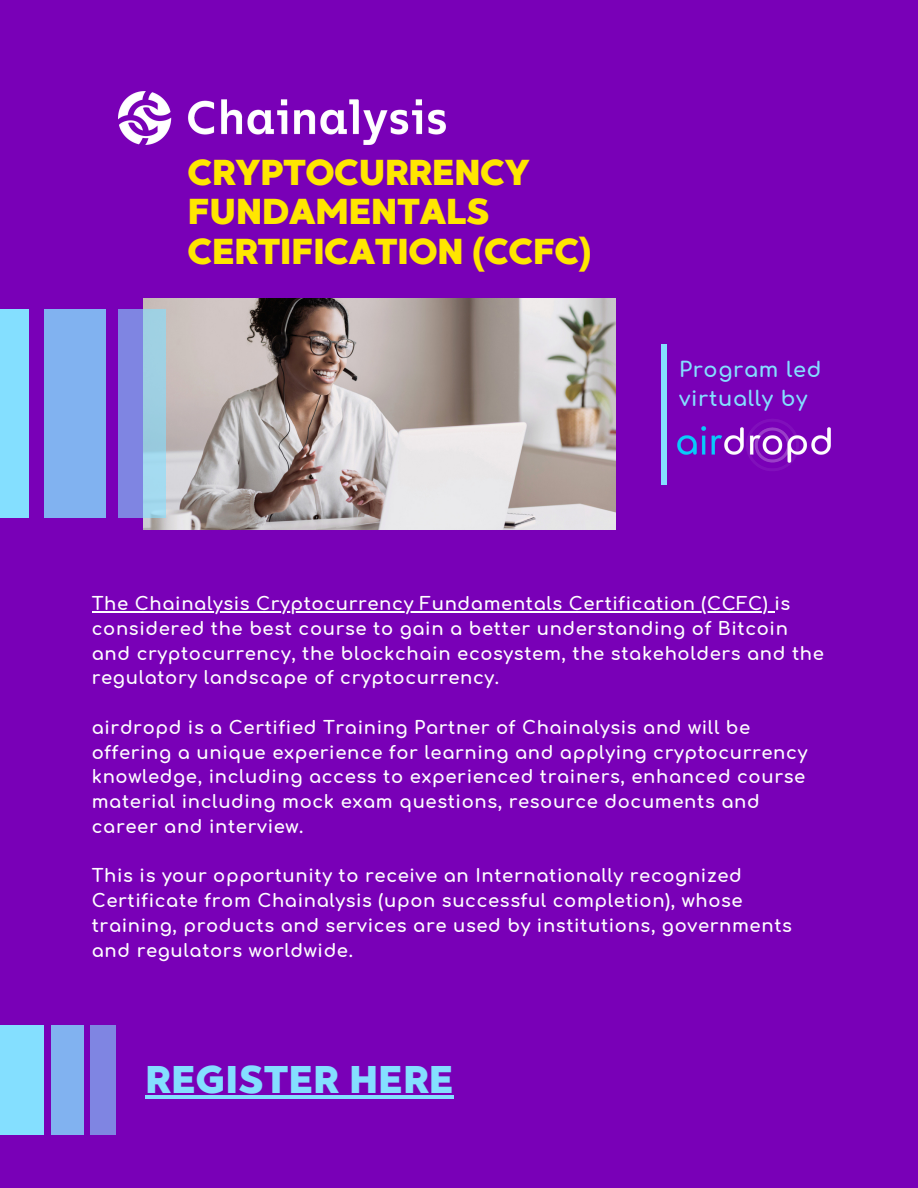
<style>
.page{position:relative;width:918px;height:1188px;background:#7900b7}
.page>*{position:absolute;margin:0;border:0;box-sizing:border-box;transform-origin:0 0}
.t1{font:38.55px "MADE Good Time Grotesk";color:#84dfff}
.t2{font:36px/39.3px "MADE Good Time Grotesk";letter-spacing:-.02em;color:#ffe600}
.t3{font:700 20.85px/28.5px "Comfortaa";letter-spacing:.035em;color:#84dfff}
.t4{font:700 18px/24.8px "Comfortaa";letter-spacing:.035em;color:#fff}
</style>
<div class="page">
<img style="left:143px;top:299px;width:473px;height:231px">
<div style="left:661px;top:344px;width:6px;height:140px;background:#84dfff"></div>
<img style="left:118px;top:92px;width:328px;height:53px">
<img style="left:677px;top:419px;width:154px;height:52px">
<div style="left:0;top:309px;width:29px;height:208px;background:#84dfff"></div>
<svg style="left:118px;top:309px;width:48px;height:208px;background:#8da8e3"></svg>
<div style="left:44px;top:309px;width:61px;height:208px;background:#81b2f0"></div>
<div style="left:0;top:1025px;width:44px;height:110px;background:#84dfff"></div>
<div style="left:91px;top:1025px;width:25px;height:110px;background:#7f85e2"></div>
<div style="left:52px;top:1025px;width:32px;height:110px;background:#81b2f0"></div>
<hr style="left:92px;top:611px;width:682px;height:1px;background:#fff">
<hr style="left:145px;top:1095px;width:309px;height:3px;background:#84dfff">
<p class="t2" style="left:187px;top:153px;width:406px">CRYPTOCURRENCY<br>FUNDAMENTALS<br>CERTIFICATION (CCFC)</p>
<h2 class="t3" style="left:679px;top:356px;width:144px">Program led virtually by</h2>
<p class="t4" style="left:92px;top:592px;width:734px">The Chainalysis Cryptocurrency Fundamentals Certification (CCFC) is considered the best course to gain a better understanding of Bitcoin and cryptocurrency, the blockchain ecosystem, the stakeholders and the regulatory landscape of cryptocurrency.</p>
<p class="t4" style="left:92px;top:716px;width:717px">airdropd is a Certified Training Partner of Chainalysis and will be offering a unique experience for learning and applying cryptocurrency knowledge, including access to experienced trainers, enhanced course material including mock exam questions, resource documents and career and interview.</p>
<p class="t4" style="left:92px;top:864px;width:702px">This is your opportunity to receive an Internationally recognized Certificate from Chainalysis (upon successful completion), whose training, products and services are used by institutions, governments and regulators worldwide.</p>
<h1 class="t1" style="left:145px;top:1054px;width:310px">REGISTER HERE</h1>
</div>
